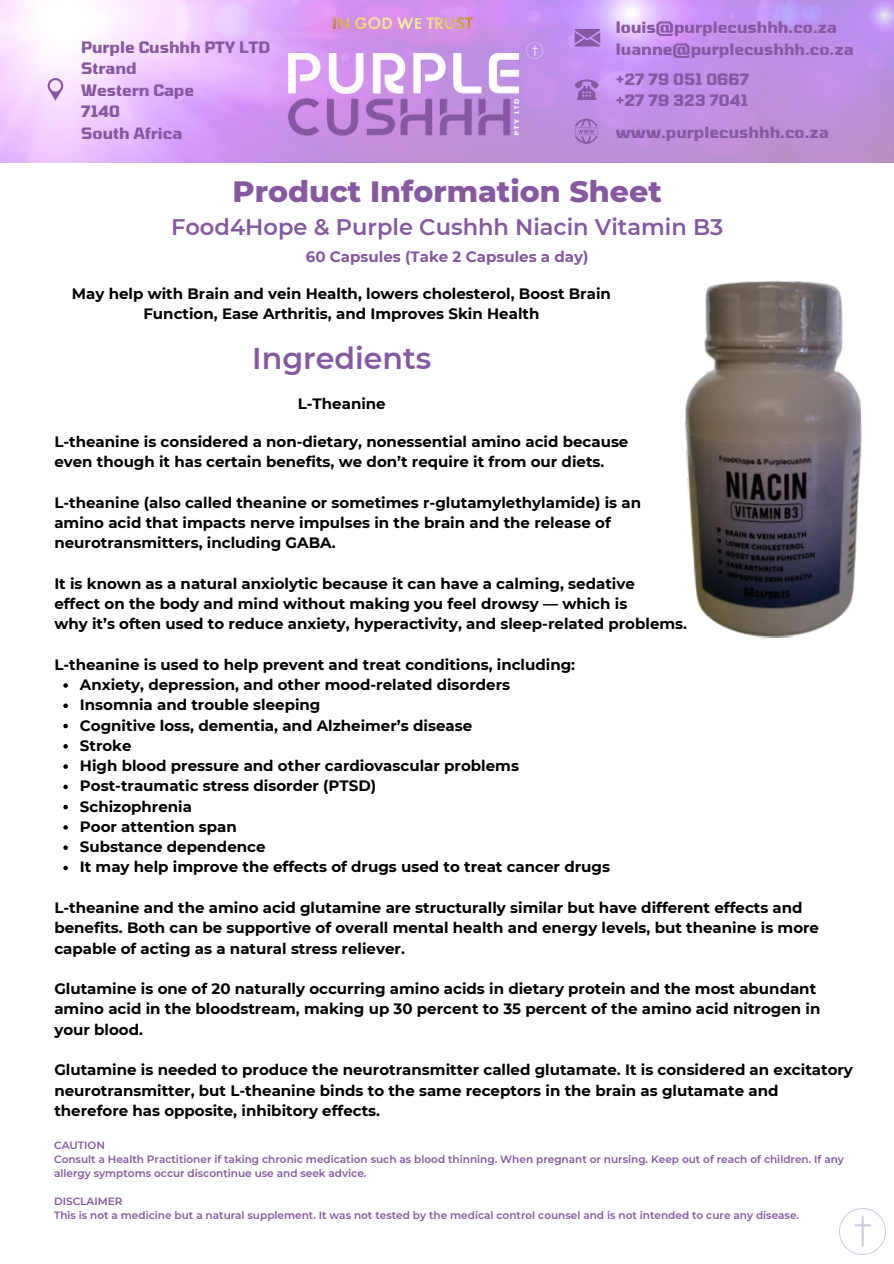
<style>
.page{position:relative;width:894px;height:1264px;background:#fff}
.page>*{position:absolute;margin:0;border:0;box-sizing:border-box;transform-origin:0 0}
.t1{font:800 30px "Montserrat";color:#8658a1}
.t2{font:600 30px "Montserrat";color:#8658a1}
.t3{font:600 22.5px "Montserrat";color:#8658a1}
.t4{font:700 15.6px/21.3px "Tomorrow";color:#8658a1}
.t5{font:700 15px/20.2px "Montserrat";color:#000}
.t6{font:700 15px "Montserrat";color:#8657a1}
.t7{font:600 10.5px/14px "Montserrat";color:#8657a1}
</style>
<div class="page">
<svg style="left:574px;top:79px;width:24px;height:21px"></svg>
<svg style="left:574px;top:29px;width:26px;height:17px"></svg>
<svg style="left:574px;top:119px;width:23px;height:25px"></svg>
<svg style="left:48px;top:78px;width:15px;height:23px"></svg>
<img style="left:279px;top:0;width:272px;height:154px">
<img style="left:685px;top:280px;width:177px;height:359px">
<img style="left:839px;top:1208px;width:46px;height:46px">
<svg style="left:63px;top:683px;width:5px;height:4px"></svg>
<svg style="left:63px;top:703px;width:5px;height:5px"></svg>
<svg style="left:63px;top:723px;width:5px;height:5px"></svg>
<svg style="left:63px;top:744px;width:5px;height:4px"></svg>
<svg style="left:63px;top:764px;width:5px;height:4px"></svg>
<svg style="left:63px;top:784px;width:5px;height:5px"></svg>
<svg style="left:63px;top:805px;width:5px;height:4px"></svg>
<svg style="left:63px;top:825px;width:5px;height:4px"></svg>
<svg style="left:63px;top:845px;width:5px;height:5px"></svg>
<svg style="left:63px;top:865px;width:5px;height:5px"></svg>
<p class="t4" style="left:81px;top:35px;width:190px">Purple Cushhh PTY LTD<br>Strand<br>Western Cape<br>7140<br>South Africa</p>
<p class="t4" style="left:615px;top:15px;width:239px">louis@purplecushhh.co.za luanne@purplecushhh.co.za</p>
<p class="t4" style="left:615px;top:67px;width:135px">+27 79 051 0667 +27 79 323 7041</p>
<p class="t4" style="left:615px;top:119px;width:214px">www.purplecushhh.co.za</p>
<h1 class="t1" style="left:232px;top:169px;width:430px">Product Information Sheet</h1>
<h2 class="t3" style="left:171px;top:211px;width:553px">Food4Hope &amp; Purple Cushhh Niacin Vitamin B3</h2>
<p class="t6" style="left:306px;top:245px;width:284px">60 Capsules (Take 2 Capsules a day)</p>
<p class="t5" style="left:72px;top:283px;width:540px;text-align:center">May help with Brain and vein Health, lowers cholesterol, Boost Brain<br>Function, Ease Arthritis, and Improves Skin Health</p>
<h1 class="t2" style="left:252px;top:336px;width:180px">Ingredients</h1>
<p class="t5" style="left:297px;top:393px;width:89px">L-Theanine</p>
<p class="t5" style="left:54px;top:430px;width:575px">L-theanine is considered a non-dietary, nonessential amino acid because even though it has certain benefits, we don’t require it from our diets.</p>
<p class="t5" style="left:54px;top:491px;width:588px">L-theanine (also called theanine or sometimes r-glutamylethylamide) is an amino acid that impacts nerve impulses in the brain and the release of neurotransmitters, including GABA.</p>
<p class="t5" style="left:54px;top:572px;width:634px">It is known as a natural anxiolytic because it can have a calming, sedative<br>effect on the body and mind without making you feel drowsy — which is<br>why it’s often used to reduce anxiety, hyperactivity, and sleep-related problems.</p>
<p class="t5" style="left:54px;top:653px;width:522px">L-theanine is used to help prevent and treat conditions, including:</p>
<p class="t5" style="left:80px;top:673px;width:531px">Anxiety, depression, and other mood-related disorders<br>Insomnia and trouble sleeping<br>Cognitive loss, dementia, and Alzheimer’s disease<br>Stroke<br>High blood pressure and other cardiovascular problems Post-traumatic stress disorder (PTSD)<br>Schizophrenia<br>Poor attention span<br>Substance dependence<br>It may help improve the effects of drugs used to treat cancer drugs</p>
<p class="t5" style="left:54px;top:896px;width:766px">L-theanine and the amino acid glutamine are structurally similar but have different effects and benefits. Both can be supportive of overall mental health and energy levels, but theanine is more capable of acting as a natural stress reliever.</p>
<p class="t5" style="left:54px;top:977px;width:767px">Glutamine is one of 20 naturally occurring amino acids in dietary protein and the most abundant amino acid in the bloodstream, making up 30 percent to 35 percent of the amino acid nitrogen in your blood.</p>
<p class="t5" style="left:54px;top:1059px;width:799px">Glutamine is needed to produce the neurotransmitter called glutamate. It is considered an excitatory neurotransmitter, but L-theanine binds to the same receptors in the brain as glutamate and therefore has opposite, inhibitory effects.</p>
<p class="t7" style="left:54px;top:1137px;width:791px">CAUTION<br>Consult a Health Practitioner if taking chronic medication such as blood thinning. When pregnant or nursing. Keep out of reach of children. If any allergy symptoms occur discontinue use and seek advice.</p>
<p class="t7" style="left:54px;top:1193px;width:70px">DISCLAIMER</p>
<p class="t7" style="left:54px;top:1207px;width:746px">This is not a medicine but a natural supplement. It was not tested by the medical control counsel and is not intended to cure any disease.</p>
</div>
